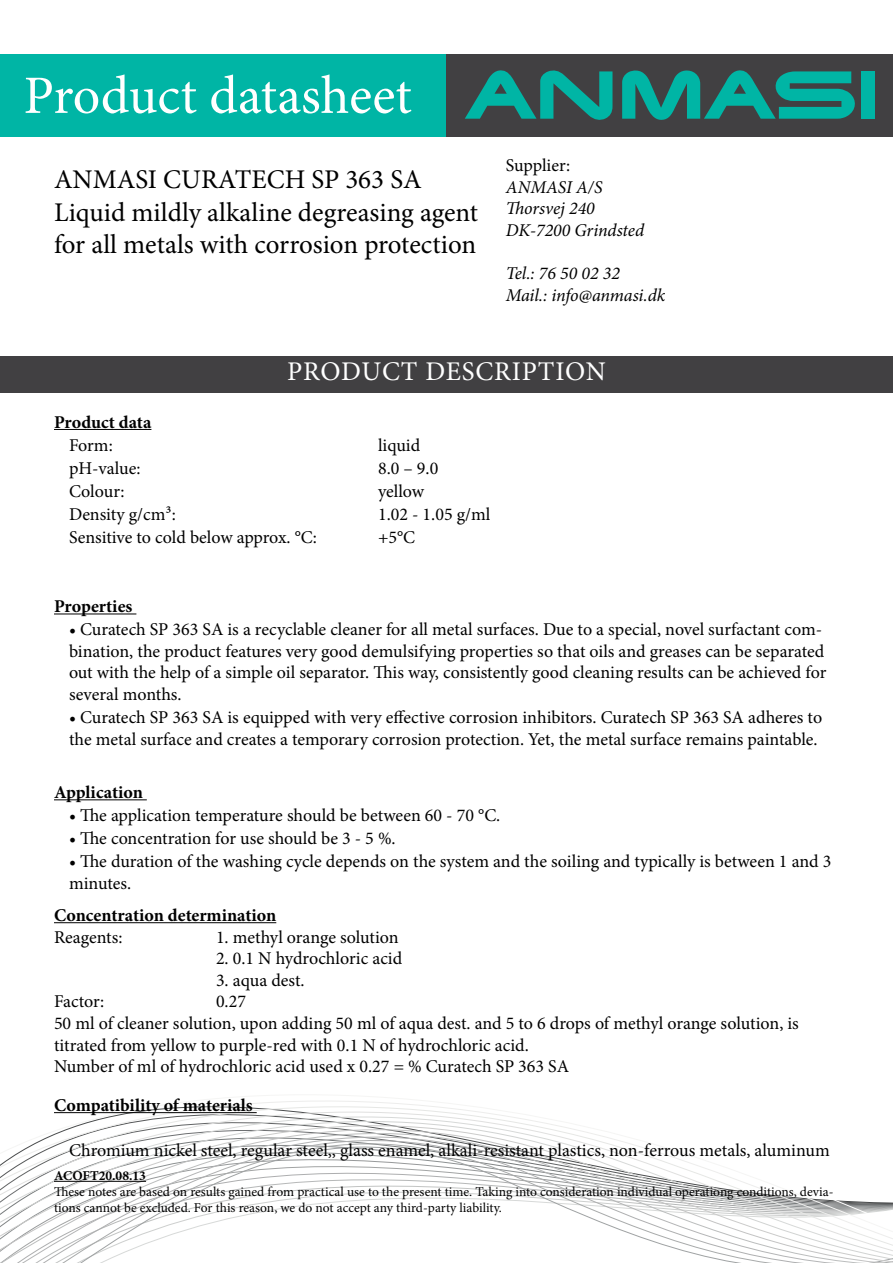
<style>
.page{position:relative;width:893px;height:1263px;background:#fff}
.page>*{position:absolute;margin:0;border:0;box-sizing:border-box;transform-origin:0 0}
.t1{font:54px "Minion Pro";color:#fff}
.t2{font:27px/32.4px "Minion Pro";color:#000}
.t3{font:27px "Minion Pro";letter-spacing:.03em;color:#fff}
.t4{font:18px/21.6px "Minion Pro";color:#000}
.t5{font:700 18px "Minion Pro";letter-spacing:-.005em;color:#000}
.t6{font:italic 18px/21.6px "Minion Pro";letter-spacing:-.005em;color:#000}
.t7{font:13.5px/16.2px "Minion Pro";color:#000}
.t8{font:700 13.5px "Minion Pro";color:#000}
</style>
<div class="page">
<svg style="left:0;top:1095px;width:893px;height:168px"></svg>
<div style="left:0;top:54px;width:446px;height:82px;background:#00b5a5"></div>
<div style="left:446px;top:54px;width:447px;height:82px;background:#414042"></div>
<svg style="left:465px;top:70px;width:147px;height:50px"></svg>
<svg style="left:622px;top:70px;width:233px;height:50px"></svg>
<div style="left:861px;top:71px;width:14px;height:48px;background:#00b5a5"></div>
<div style="left:0;top:356px;width:893px;height:37px;background:#414042"></div>
<hr style="left:54px;top:429px;width:97px;height:1px;background:#000">
<hr style="left:54px;top:613px;width:82px;height:1px;background:#000">
<hr style="left:54px;top:799px;width:93px;height:1px;background:#000">
<hr style="left:54px;top:922px;width:222px;height:1px;background:#000">
<hr style="left:54px;top:1112px;width:203px;height:1px;background:#000">
<hr style="left:54px;top:1181px;width:92px;height:1px;background:#000">
<h1 class="t1" style="left:23px;top:59px;width:390px">Product datasheet</h1>
<h2 class="t2" style="left:54px;top:164px;width:426px">ANMASI CURATECH SP 363 SA<br>Liquid mildly alkaline degreasing agent for all metals with corrosion protection</h2>
<p class="t4" style="left:506px;top:155px;width:66px">Supplier:</p>
<p class="t6" style="left:506px;top:176px;width:140px">ANMASI A/S<br>Thorsvej 240<br>DK-7200 Grindsted</p>
<p class="t6" style="left:506px;top:263px;width:161px">Tel.: 76 50 02 32<br>Mail.: info@anmasi.dk</p>
<h2 class="t3" style="left:287px;top:354px;width:320px">PRODUCT DESCRIPTION</h2>
<p class="t5" style="left:54px;top:409px;width:99px">Product data</p>
<p class="t4" style="left:69px;top:434px;width:45px">Form:</p>
<p class="t4" style="left:378px;top:434px;width:44px">liquid</p>
<p class="t4" style="left:69px;top:457px;width:73px">pH-value:</p>
<p class="t4" style="left:378px;top:457px;width:62px">8.0 – 9.0</p>
<p class="t4" style="left:69px;top:480px;width:57px">Colour:</p>
<p class="t4" style="left:378px;top:480px;width:48px">yellow</p>
<p class="t4" style="left:69px;top:504px;width:108px">Density g/cm³:</p>
<p class="t4" style="left:378px;top:504px;width:114px">1.02 - 1.05 g/ml</p>
<p class="t4" style="left:69px;top:527px;width:250px">Sensitive to cold below approx. °C:</p>
<p class="t4" style="left:378px;top:527px;width:39px">+5°C</p>
<p class="t5" style="left:54px;top:594px;width:80px">Properties</p>
<p class="t4" style="left:69px;top:619px;width:759px">• Curatech SP 363 SA is a recyclable cleaner for all metal surfaces. Due to a special, novel surfactant com&shy;bination, the product features very good demulsifying properties so that oils and greases can be separated out with the help of a simple oil separator. This way, consistently good cleaning results can be achieved for several months.</p>
<p class="t4" style="left:69px;top:707px;width:755px">• Curatech SP 363 SA is equipped with very effective corrosion inhibitors. Curatech SP 363 SA adheres to the metal surface and creates a temporary corrosion protection. Yet, the metal surface remains paintable.</p>
<p class="t5" style="left:54px;top:780px;width:90px">Application</p>
<p class="t4" style="left:69px;top:805px;width:433px">• The application temperature should be between 60 - 70 °C.</p>
<p class="t4" style="left:69px;top:828px;width:328px">• The concentration for use should be 3 - 5 %.</p>
<p class="t4" style="left:69px;top:851px;width:764px">• The duration of the washing cycle depends on the system and the soiling and typically is between 1 and 3 minutes.</p>
<p class="t5" style="left:54px;top:902px;width:224px">Concentration determination</p>
<p class="t4" style="left:54px;top:926px;width:70px">Reagents:</p>
<p class="t4" style="left:216px;top:926px;width:184px">1. methyl orange solution</p>
<p class="t4" style="left:216px;top:948px;width:188px">2. 0.1 N hydrochloric acid</p>
<p class="t4" style="left:216px;top:969px;width:90px">3. aqua dest.</p>
<p class="t4" style="left:54px;top:991px;width:52px">Factor:</p>
<p class="t4" style="left:54px;top:991px;width:746px;text-indent:162px">0.27<br>50 ml of cleaner solution, upon adding 50 ml of aqua dest. and 5 to 6 drops of methyl orange solution, is titrated from yellow to purple-red with 0.1 N of hydrochloric acid.<br>Number of ml of hydrochloric acid used x 0.27 = % Curatech SP 363 SA</p>
<p class="t5" style="left:54px;top:1092px;width:200px">Compatibility of materials</p>
<p class="t4" style="left:69px;top:1139px;width:762px">Chromium nickel steel, regular steel,, glass enamel, alkali-resistant plastics, non-ferrous metals, aluminum</p>
<p class="t8" style="left:54px;top:1166px;width:94px">ACOFT20.08.13</p>
<p class="t7" style="left:54px;top:1184px;width:781px">These notes are based on results gained from practical use to the present time. Taking into consideration individual operationg conditions, devia&shy;tions cannot be excluded. For this reason, we do not accept any third-party liability.</p>
</div>
